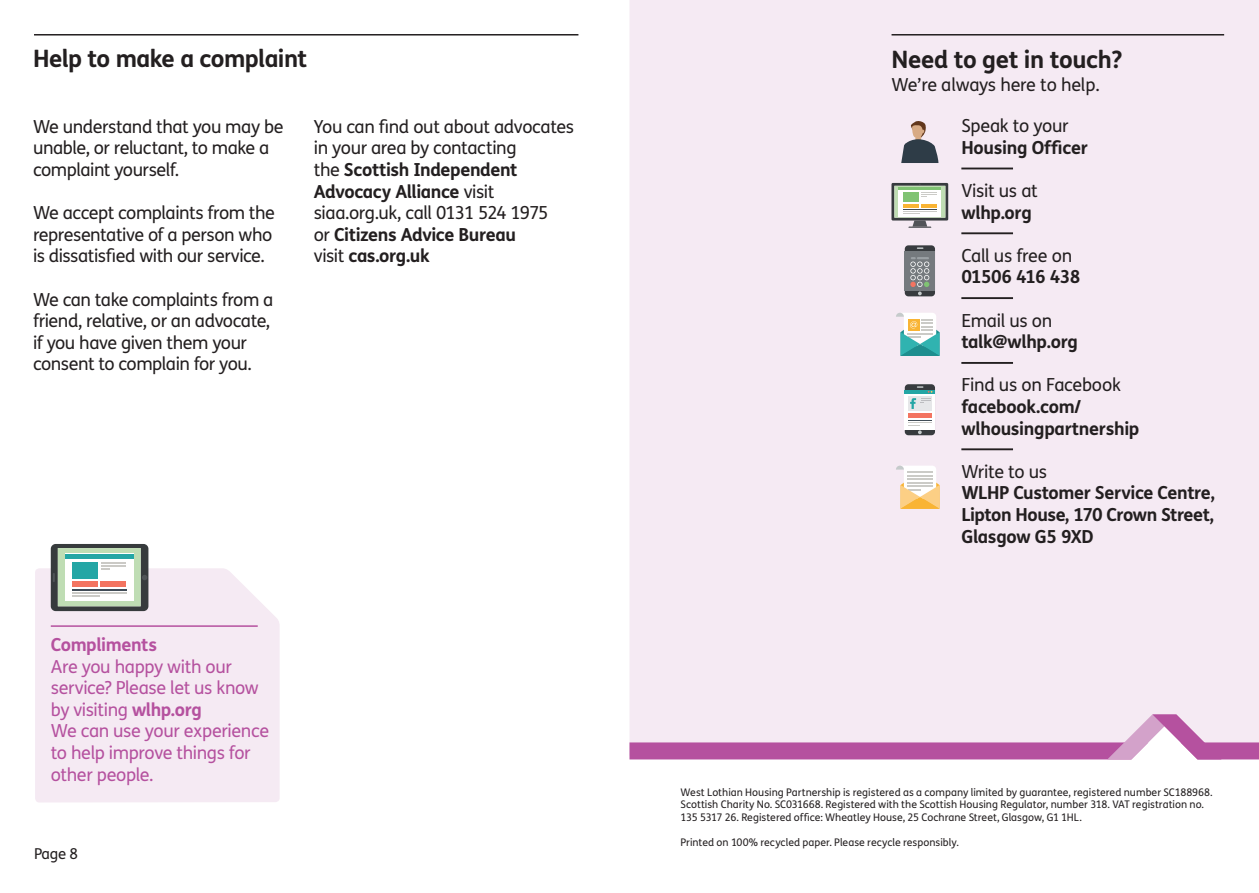
<style>
.page{position:relative;width:1259px;height:893px;background:#fff}
.page>*{position:absolute;margin:0;border:0;box-sizing:border-box;transform-origin:0 0}
._12_14_4-Regular{font:700 24px "FS Me";letter-spacing:-.02em;color:#231f20}
._12_14_4-Reg-Body-Bl{font:18px/21.6px "FS Me";letter-spacing:-.025em;color:#231f20}
.Body_Copy_10pt{font:700 18px/21.6px "FS Me";letter-spacing:-.02em;color:#231f20}
._10_12-Reg-Folios-Bl{font:18px/21.6px "FS Me";letter-spacing:-.02em;color:#b5519f}
.Body_Copy_10pt-2{font:18px/21.6px "FS Me";letter-spacing:-.02em;color:#231f20}
._12_14_4-Reg-Body-Bl-2{font:700 18px "FS Me";letter-spacing:-.025em;color:#231f20}
._12_14_4-Regular-2{font:18px "FS Me";letter-spacing:-.01em;color:#231f20}
.t1{font:15px "FS Me";color:#231f20}
._8_5_10_2-Regular{font:10.5px/12.6px "FS Me";color:#231f20}
.s1{font-weight:700}
.s2{font-weight:400}
</style>
<div class="page">
<hr style="left:34px;top:34px;width:544px;height:2px;background:#231f20">
<div style="left:629px;top:0;width:630px;height:714px;background:#f5eaf3"></div>
<svg style="left:629px;top:714px;width:630px;height:45px;background:#deb3d4"></svg>
<div style="left:35px;top:568px;width:245px;height:234px;background:#f5eaf3"></div>
<hr style="left:51px;top:625px;width:207px;height:2px;background:#b5519f">
<svg style="left:51px;top:544px;width:97px;height:67px"></svg>
<hr style="left:72px;top:589px;width:54px;height:2px;background:#404b56">
<hr style="left:72px;top:592px;width:54px;height:2px;background:#cbcac6">
<hr style="left:72px;top:595px;width:27px;height:2px;background:#cbcac6">
<hr style="left:891px;top:34px;width:333px;height:2px;background:#231f20">
<hr style="left:961px;top:168px;width:52px;height:1px;background:#231f20">
<hr style="left:961px;top:232px;width:52px;height:2px;background:#231f20">
<hr style="left:961px;top:297px;width:52px;height:2px;background:#231f20">
<hr style="left:961px;top:362px;width:52px;height:2px;background:#231f20">
<hr style="left:961px;top:448px;width:52px;height:2px;background:#231f20">
<div style="left:904px;top:384px;width:31px;height:51px;background:#373b3e;border-radius:4px"></div>
<div style="left:904px;top:390px;width:31px;height:39px;background:#fff"></div>
<hr style="left:904px;top:390px;width:31px;height:4px;background:#23a6a5">
<div style="left:908px;top:396px;width:24px;height:15px;background:#e6e7e9"></div>
<hr style="left:908px;top:414px;width:19px;height:4px;background:#f37461">
<hr style="left:920px;top:414px;width:11px;height:4px;background:#f37461">
<svg style="left:908px;top:420px;width:23px;height:14px"></svg>
<svg style="left:910px;top:386px;width:22px;height:23px"></svg>
<svg style="left:891px;top:183px;width:57px;height:45px"></svg>
<svg style="left:896px;top:313px;width:43px;height:43px"></svg>
<svg style="left:901px;top:119px;width:37px;height:44px;background:#928e93"></svg>
<div style="left:904px;top:245px;width:31px;height:51px;background:#373b3e;border-radius:4px"></div>
<div style="left:904px;top:251px;width:31px;height:40px;background:#757a7e"></div>
<svg style="left:917px;top:247px;width:6px;height:2px"></svg>
<svg style="left:910px;top:257px;width:19px;height:38px"></svg>
<svg style="left:896px;top:466px;width:43px;height:43px"></svg>
<p class="_12_14_4-Regular" style="left:33px;top:43px;width:276px">Help to make a complaint</p>
<p class="_12_14_4-Reg-Body-Bl" style="left:33px;top:116px;width:252px">We understand that you may be unable, or reluctant, to make a complaint yourself.</p>
<p class="_12_14_4-Reg-Body-Bl" style="left:33px;top:203px;width:243px">We accept complaints from the representative of a person who is dissatisfied with our service.</p>
<p class="_12_14_4-Reg-Body-Bl" style="left:33px;top:289px;width:242px">We can take complaints from a friend, relative, or an advocate, if you have given them your consent to complain for you.</p>
<p class="_12_14_4-Reg-Body-Bl" style="left:314px;top:116px;width:262px">You can find out about advocates in your area by contacting<br>the <span class="s1">Scottish Independent<br>Advocacy Alliance</span> visit</p>
<p class="_12_14_4-Reg-Body-Bl" style="left:314px;top:203px;width:236px">siaa.org.uk, call 0131 524 1975</p>
<p class="_12_14_4-Reg-Body-Bl-2" style="left:314px;top:223px;width:204px"><span class="s2">or</span> Citizens Advice Bureau</p>
<p class="_12_14_4-Reg-Body-Bl-2" style="left:314px;top:245px;width:117px"><span class="s2">visit</span> cas.org.uk</p>
<p class="_10_12-Reg-Folios-Bl" style="left:51px;top:634px;width:220px"><span class="s1">Compliments<br></span>Are you happy with our service? Please let us know by visiting <span class="s1">wlhp.org<br></span>We can use your experience to help improve things for other people.</p>
<p class="t1" style="left:34px;top:845px;width:46px">Page 8</p>
<p class="_12_14_4-Regular" style="left:891px;top:45px;width:232px">Need to get in touch?</p>
<p class="_12_14_4-Regular-2" style="left:891px;top:74px;width:210px">We’re always here to help.</p>
<p class="Body_Copy_10pt" style="left:961px;top:115px;width:128px"><span class="s2">Speak to your<br></span>Housing Officer</p>
<p class="Body_Copy_10pt-2" style="left:961px;top:180px;width:78px">Visit us at <span class="s1">wlhp.org</span></p>
<p class="Body_Copy_10pt-2" style="left:961px;top:245px;width:120px">Call us free on<br><span class="s1">01506 416 438</span></p>
<p class="Body_Copy_10pt" style="left:961px;top:309px;width:118px"><span class="s2">Email us on </span>talk@wlhp.org</p>
<p class="Body_Copy_10pt" style="left:961px;top:374px;width:180px"><span class="s2">Find us on Facebook </span>facebook.com/ wlhousingpartnership</p>
<p class="Body_Copy_10pt" style="left:961px;top:461px;width:255px"><span class="s2">Write to us<br></span>WLHP Customer Service Centre,<br>Lipton House, 170 Crown Street,<br>Glasgow G5 9XD</p>
<p class="_8_5_10_2-Regular" style="left:680px;top:786px;width:534px">West Lothian Housing Partnership is registered as a company limited by guarantee, registered number SC188968.<br>Scottish Charity No. SC031668. Registered with the Scottish Housing Regulator, number 318. VAT registration no.<br>135 5317 26. Registered office: Wheatley House, 25 Cochrane Street, Glasgow, G1 1HL.</p>
<p class="_8_5_10_2-Regular" style="left:680px;top:836px;width:280px">Printed on 100% recycled paper. Please recycle responsibly.</p>
</div>
